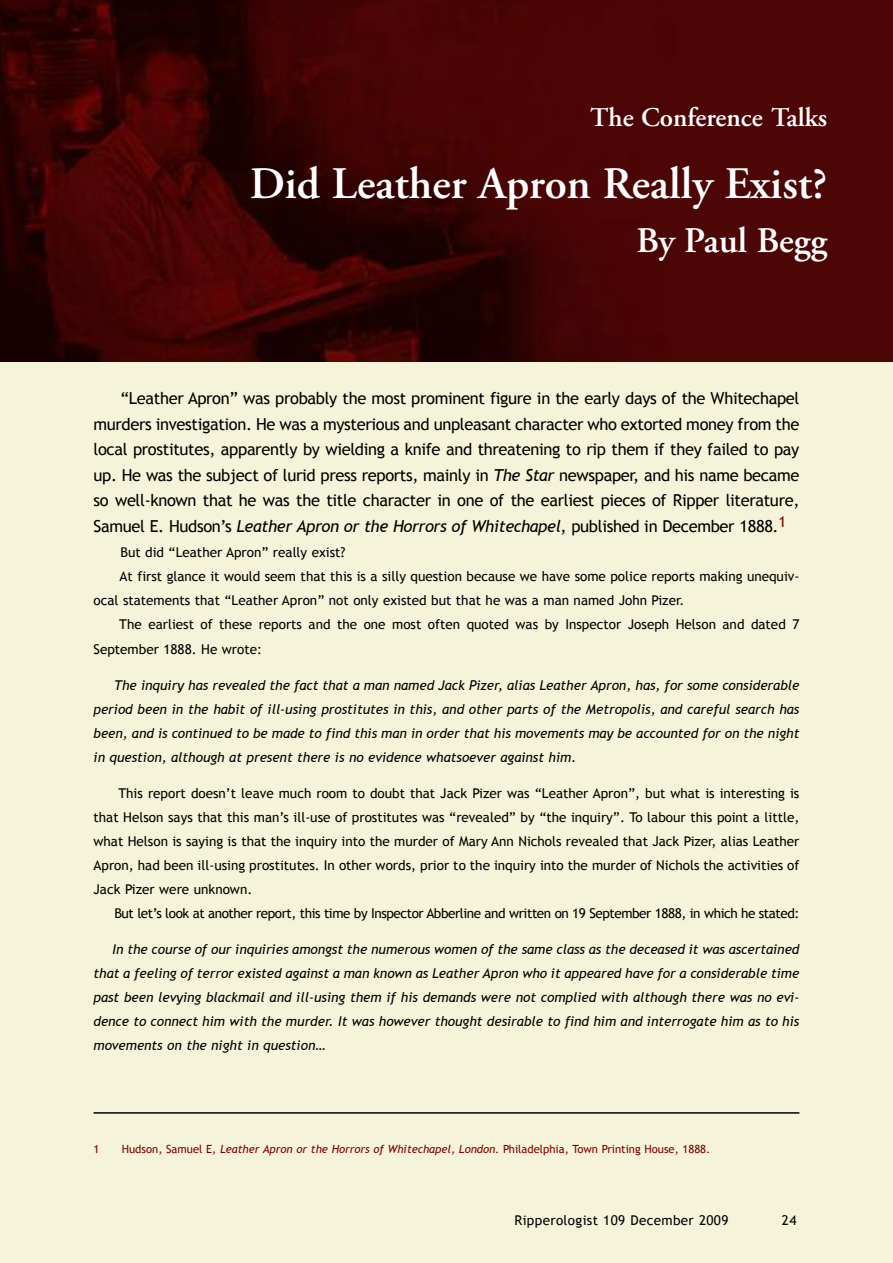
<style>
.page{position:relative;width:893px;height:1263px;background:#f5f4da}
.page>*{position:absolute;margin:0;border:0;box-sizing:border-box;transform-origin:0 0}
.t1{font:600 45px "Adobe Garamond Pro";color:#fff}
.t2{font:600 36px "Adobe Garamond Pro";color:#fff}
.t3{font:600 27px "Adobe Garamond Pro";color:#fff}
.t4{font:16.5px/25.5px "Trebuchet MS";letter-spacing:-.02em;color:#000;text-align:justify}
.t5{font:italic 13.5px/24px "Trebuchet MS";color:#000;text-align:justify}
.t6{font:13.5px/24px "Trebuchet MS";color:#000;text-align:justify}
.t7{font:13.5px "Trebuchet MS";letter-spacing:-.03em;color:#000}
.t8{font:13.5px "Trebuchet MS";letter-spacing:.025em;color:#000}
.t9{font:11.25px "Trebuchet MS";color:#800000}
.s1{font-style:italic}
</style>
<div class="page">
<img style="left:0;top:0;width:893px;height:361px">
<hr style="left:94px;top:1112px;width:705px;height:2px;background:#000">
<h3 class="t3" style="left:590px;top:107px;width:238px">The Conference Talks</h3>
<h1 class="t1" style="left:250px;top:166px;width:579px">Did Leather Apron Really Exist?</h1>
<h2 class="t2" style="left:636px;top:226px;width:192px">By Paul Begg</h2>
<p class="t4" style="left:94px;top:386px;width:707px;text-indent:27px">“Leather Apron” was probably the most prominent figure in the early days of the Whitechapel murders investigation. He was a mysterious and unpleasant character who extorted money from the local prostitutes, apparently by wielding a knife and threatening to rip them if they failed to pay up. He was the subject of lurid press reports, mainly in <span class="s1">The Star</span> newspaper, and his name became so well-known that he was the title character in one of the earliest pieces of Ripper literature, Samuel E. Hudson’s <span class="s1">Leather Apron or the Horrors of Whitechapel</span>, published in December 1888.<sup>1</sup></p>
<p class="t6" style="left:120px;top:541px;width:227px">But did “Leather Apron” really exist?</p>
<p class="t6" style="left:120px;top:565px;width:681px">At first glance it would seem that this is a silly question because we have some police reports making unequiv-</p>
<p class="t6" style="left:94px;top:589px;width:592px">ocal statements that “Leather Apron” not only existed but that he was a man named John Pizer.</p>
<p class="t6" style="left:119px;top:613px;width:682px">The earliest of these reports and the one most often quoted was by Inspector Joseph Helson and dated 7</p>
<p class="t6" style="left:94px;top:637px;width:170px">September 1888. He wrote:</p>
<p class="t5" style="left:94px;top:673px;width:707px;text-indent:21px">The inquiry has revealed the fact that a man named Jack Pizer, alias Leather Apron, has, for some considerable period been in the habit of ill-using prostitutes in this, and other parts of the Metropolis, and careful search has been, and is continued to be made to find this man in order that his movements may be accounted for on the night in question, although at present there is no evidence whatsoever against him.</p>
<p class="t6" style="left:94px;top:781px;width:707px;text-indent:25px">This report doesn’t leave much room to doubt that Jack Pizer was “Leather Apron”, but what is interesting is that Helson says that this man’s ill-use of prostitutes was “revealed” by “the inquiry”. To labour this point a little, what Helson is saying is that the inquiry into the murder of Mary Ann Nichols revealed that Jack Pizer, alias Leather Apron, had been ill-using prostitutes. In other words, prior to the inquiry into the murder of Nichols the activities of Jack Pizer were unknown.</p>
<p class="t7" style="left:114px;top:905px;width:686px">But let’s look at another report, this time by Inspector Abberline and written on 19 September 1888, in which he stated:</p>
<p class="t5" style="left:93px;top:937px;width:707px;text-indent:19px">In the course of our inquiries amongst the numerous women of the same class as the deceased it was ascertained that a feeling of terror existed against a man known as Leather Apron who it appeared have for a considerable time past been levying blackmail and ill-using them if his demands were not complied with although there was no evi&shy;dence to connect him with the murder. It was however thought desirable to find him and interrogate him as to his movements on the night in question…</p>
<p class="t9" style="left:94px;top:1142px;width:7px">1</p>
<p class="t9" style="left:122px;top:1142px;width:590px">Hudson, Samuel E, <span class="s1">Leather Apron or the Horrors of Whitechapel, London</span>. Philadelphia, Town Printing House, 1888.</p>
<p class="t8" style="left:514px;top:1212px;width:215px">Ripperologist 109 December 2009</p>
<p class="t6" style="left:782px;top:1208px;width:16px">24</p>
</div>
